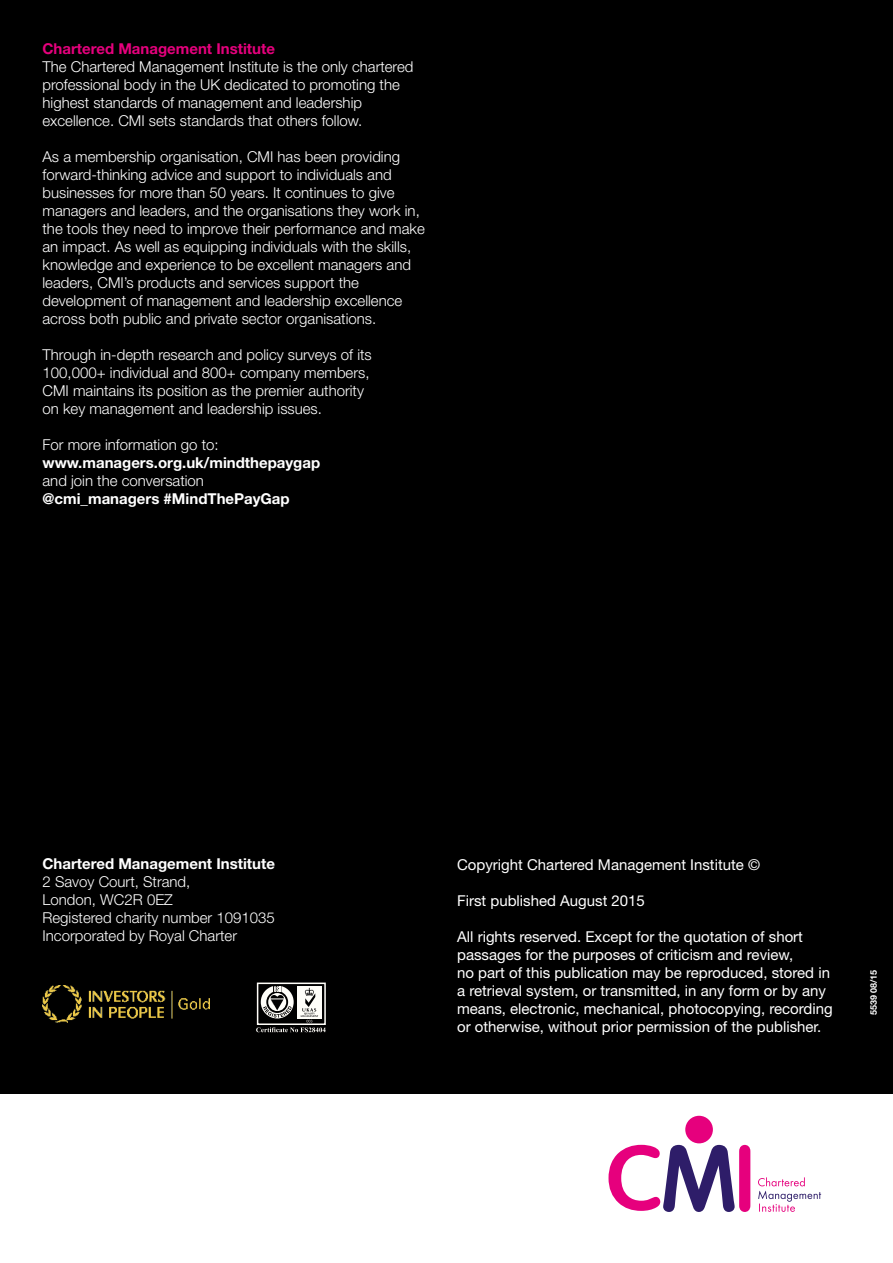
<style>
.page{position:relative;width:893px;height:1263px;background:#fff}
.page>*{position:absolute;margin:0;border:0;box-sizing:border-box;transform-origin:0 0}
.t1{font:300 15px/18px "Helvetica Neue";color:#fff}
.t2{font:15px/18px "Helvetica Neue";color:#fff}
.t3{font:700 15px "Helvetica Neue";color:#fff}
.t4{font:700 15px "Helvetica Neue";color:#e6007d}
.t5{font:700 9px "Helvetica Neue";color:#fff}
</style>
<div class="page">
<div style="left:0;top:0;width:893px;height:1094px;background:#000"></div>
<div style="left:257px;top:982px;width:69px;height:43px;border:2px solid #fffef9"></div>
<svg style="left:256px;top:986px;width:70px;height:46px"></svg>
<img style="left:43px;top:985px;width:167px;height:37px">
<svg style="left:608px;top:1145px;width:142px;height:67px"></svg>
<div style="left:685px;top:1116px;width:28px;height:27px;background:#e6007d;border-radius:50%"></div>
<svg style="left:758px;top:1177px;width:63px;height:35px"></svg>
<p class="t4" style="left:43px;top:40px;width:234px">Chartered Management Institute</p>
<p class="t1" style="left:43px;top:58px;width:372px">The Chartered Management Institute is the only chartered professional body in the UK dedicated to promoting the highest standards of management and leadership excellence. CMI sets standards that others follow.</p>
<p class="t1" style="left:43px;top:148px;width:384px">As a membership organisation, CMI has been providing forward-thinking advice and support to individuals and businesses for more than 50 years. It continues to give managers and leaders, and the organisations they work in, the tools they need to improve their performance and make an impact. As well as equipping individuals with the skills, knowledge and experience to be excellent managers and leaders, CMI’s products and services support the development of management and leadership excellence across both public and private sector organisations.</p>
<p class="t1" style="left:43px;top:346px;width:331px">Through in-depth research and policy surveys of its 100,000+ individual and 800+ company members, CMI maintains its position as the premier authority on key management and leadership issues.</p>
<p class="t1" style="left:43px;top:436px;width:178px">For more information go to:</p>
<p class="t3" style="left:43px;top:454px;width:279px">www.managers.org.uk/mindthepaygap</p>
<p class="t1" style="left:43px;top:472px;width:163px">and join the conversation</p>
<p class="t3" style="left:43px;top:490px;width:249px">@cmi_managers #MindThePayGap</p>
<p class="t3" style="left:43px;top:855px;width:234px">Chartered Management Institute</p>
<p class="t1" style="left:43px;top:873px;width:234px">2 Savoy Court, Strand,<br>London, WC2R 0EZ<br>Registered charity number 1091035<br>Incorporated by Royal Charter</p>
<p class="t2" style="left:457px;top:855px;width:304px">Copyright Chartered Management Institute ©</p>
<p class="t2" style="left:457px;top:891px;width:189px">First published August 2015</p>
<p class="t2" style="left:457px;top:927px;width:377px">All rights reserved. Except for the quotation of short passages for the purposes of criticism and review,<br>no part of this publication may be reproduced, stored in a retrieval system, or transmitted, in any form or by any means, electronic, mechanical, photocopying, recording or otherwise, without prior permission of the publisher.</p>
<p class="t5" style="left:868px;top:1015px;width:47px;rotate:-90deg">5539 08/15</p>
</div>
